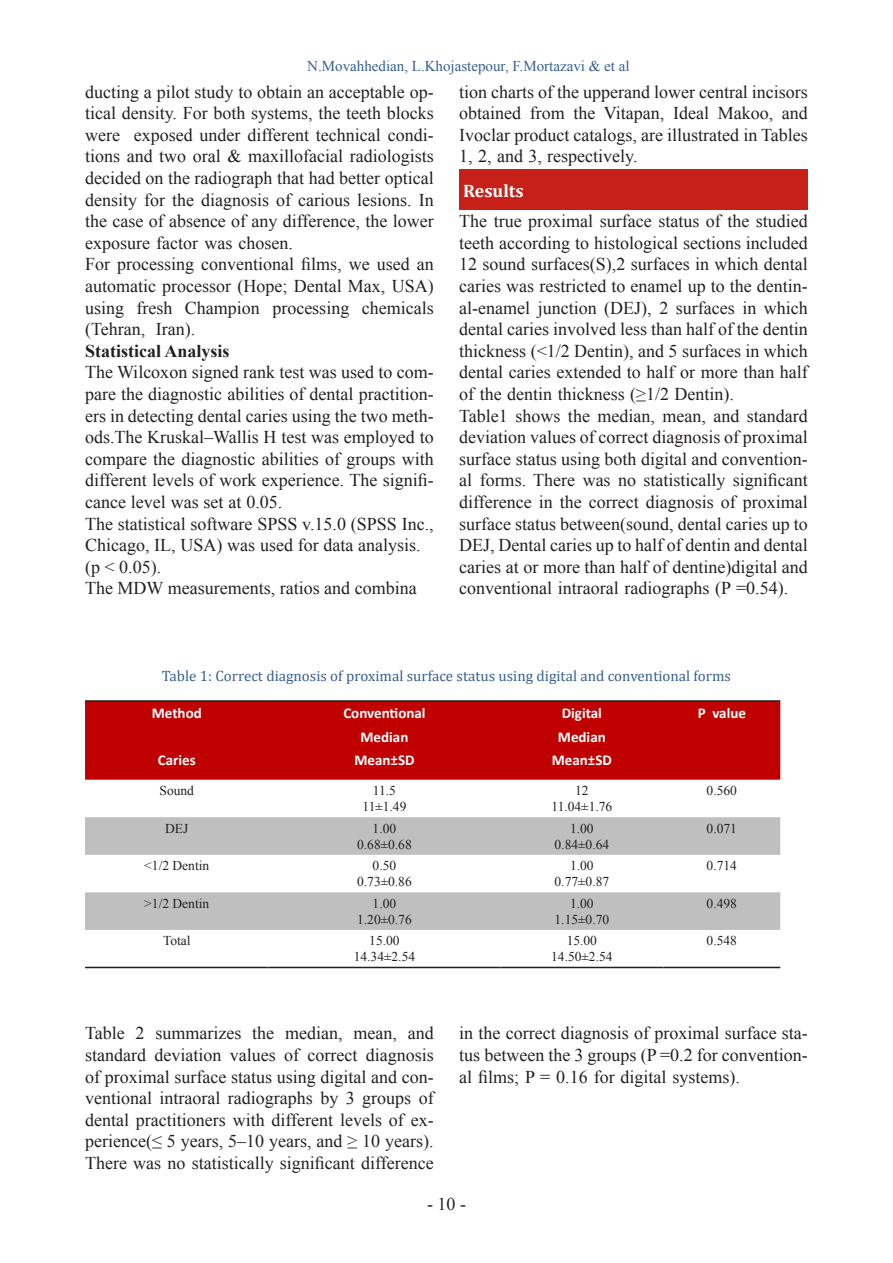
<style>
.page{position:relative;width:893px;height:1263px;background:#fff}
.page>*{position:absolute;margin:0;border:0;box-sizing:border-box;transform-origin:0 0}
.t1{font:18px/21.6px "Times New Roman";color:#231f20;text-align:justify}
.t2{font:700 18px "Times New Roman";color:#231f20}
.t3{font:700 18px "Cambria";color:#fff}
.t4{font:15px "Cambria";color:#365f91}
.t5{font:700 15px "Calibri";color:#fff}
.t6{font:15px "Times New Roman";color:#365f91}
.t7{font:13.5px "Times New Roman";color:#231f20}
</style>
<div class="page">
<div style="left:459px;top:170px;width:349px;height:40px;background:#c72018"></div>
<div style="left:85px;top:702px;width:695px;height:78px;background:#c00000"></div>
<svg style="left:85px;top:817px;width:695px;height:113px;fill:#bfbfbf"></svg>
<hr style="left:663px;top:700px;width:117px;height:2px;background:#231f20">
<hr style="left:500px;top:700px;width:163px;height:2px;background:#231f20">
<hr style="left:269px;top:700px;width:231px;height:2px;background:#231f20">
<hr style="left:85px;top:700px;width:184px;height:2px;background:#231f20">
<hr style="left:663px;top:967px;width:117px;height:1px;background:#231f20">
<hr style="left:500px;top:967px;width:163px;height:1px;background:#231f20">
<hr style="left:269px;top:967px;width:231px;height:1px;background:#231f20">
<hr style="left:85px;top:967px;width:184px;height:1px;background:#231f20">
<p class="t6" style="left:307px;top:56px;width:324px">N.Movahhedian, L.Khojastepour, F.Mortazavi &amp; et al</p>
<p class="t1" style="left:85px;top:80px;width:350px">ducting a pilot study to obtain an acceptable op&shy;tical density. For both systems, the teeth blocks were exposed under different technical condi&shy;tions and two oral &amp; maxillofacial radiologists decided on the radiograph that had better optical density for the diagnosis of carious lesions. In the case of absence of any difference, the lower exposure factor was chosen.</p>
<p class="t1" style="left:85px;top:253px;width:350px">For processing conventional films, we used an automatic processor (Hope; Dental Max, USA) using fresh Champion processing chemicals (Tehran, Iran).</p>
<p class="t2" style="left:85px;top:338px;width:146px">Statistical Analysis</p>
<p class="t1" style="left:85px;top:361px;width:350px">The Wilcoxon signed rank test was used to com-</p>
<p class="t1" style="left:85px;top:383px;width:350px">pare the diagnostic abilities of dental practition&shy;ers in detecting dental caries using the two meth&shy;ods.The Kruskal–Wallis H test was employed to compare the diagnostic abilities of groups with different levels of work experience. The signifi&shy;cance level was set at 0.05.</p>
<p class="t1" style="left:85px;top:512px;width:350px">The statistical software SPSS v.15.0 (SPSS Inc.,<br>Chicago, IL, USA) was used for data analysis.</p>
<p class="t1" style="left:85px;top:556px;width:78px">(p &lt; 0.05).</p>
<p class="t1" style="left:85px;top:577px;width:333px">The MDW measurements, ratios and combina</p>
<p class="t1" style="left:459px;top:80px;width:350px">tion charts of the upperand lower central incisors obtained from the Vitapan, Ideal Makoo, and Ivoclar product catalogs, are illustrated in Tables 1, 2, and 3, respectively.</p>
<p class="t3" style="left:463px;top:178px;width:62px">Results</p>
<p class="t1" style="left:459px;top:210px;width:350px">The true proximal surface status of the studied teeth according to histological sections included 12 sound surfaces(S),2 surfaces in which dental caries was restricted to enamel up to the dentin&shy;al-enamel junction (DEJ), 2 surfaces in which dental caries involved less than half of the dentin thickness (&lt;1/2 Dentin), and 5 surfaces in which dental caries extended to half or more than half of the dentin thickness (≥1/2 Dentin).</p>
<p class="t1" style="left:459px;top:404px;width:350px">Table1 shows the median, mean, and standard deviation values of correct diagnosis of proximal surface status using both digital and convention&shy;al forms. There was no statistically significant difference in the correct diagnosis of proximal surface status between(sound, dental caries up to DEJ, Dental caries up to half of dentin and dental caries at or more than half of dentine)digital and conventional intraoral radiographs (P =0.54).</p>
<p class="t4" style="left:162px;top:667px;width:571px">Table 1: Correct diagnosis of proximal surface status using digital and conventional forms</p>
<p class="t5" style="left:152px;top:704px;width:51px">Method</p>
<p class="t5" style="left:343px;top:704px;width:84px">Conventional</p>
<p class="t5" style="left:562px;top:704px;width:42px">Digital</p>
<p class="t5" style="left:698px;top:704px;width:50px">P value</p>
<p class="t5" style="left:361px;top:727px;width:49px">Median</p>
<p class="t5" style="left:558px;top:727px;width:49px">Median</p>
<p class="t5" style="left:158px;top:750px;width:39px">Caries</p>
<p class="t5" style="left:354px;top:750px;width:62px">Mean±SD</p>
<p class="t5" style="left:552px;top:750px;width:62px">Mean±SD</p>
<p class="t7" style="left:575px;top:781px;width:15px">12</p>
<p class="t7" style="left:707px;top:781px;width:32px">0.560</p>
<p class="t7" style="left:551px;top:798px;width:62px">11.04±1.76</p>
<p class="t7" style="left:160px;top:781px;width:36px">Sound</p>
<p class="t7" style="left:373px;top:781px;width:25px">11.5</p>
<p class="t7" style="left:362px;top:798px;width:46px">11±1.49</p>
<p class="t7" style="left:165px;top:819px;width:25px">DEJ</p>
<p class="t7" style="left:373px;top:819px;width:25px">1.00</p>
<p class="t7" style="left:357px;top:835px;width:56px">0.68±0.68</p>
<p class="t7" style="left:570px;top:819px;width:25px">1.00</p>
<p class="t7" style="left:707px;top:819px;width:32px">0.071</p>
<p class="t7" style="left:554px;top:835px;width:56px">0.84±0.64</p>
<p class="t7" style="left:144px;top:856px;width:66px">&lt;1/2 Dentin</p>
<p class="t7" style="left:373px;top:856px;width:25px">0.50</p>
<p class="t7" style="left:357px;top:873px;width:56px">0.73±0.86</p>
<p class="t7" style="left:570px;top:856px;width:25px">1.00</p>
<p class="t7" style="left:707px;top:856px;width:32px">0.714</p>
<p class="t7" style="left:554px;top:873px;width:56px">0.77±0.87</p>
<p class="t7" style="left:144px;top:894px;width:66px">&gt;1/2 Dentin</p>
<p class="t7" style="left:373px;top:894px;width:25px">1.00</p>
<p class="t7" style="left:357px;top:910px;width:56px">1.20±0.76</p>
<p class="t7" style="left:570px;top:894px;width:25px">1.00</p>
<p class="t7" style="left:707px;top:894px;width:32px">0.498</p>
<p class="t7" style="left:554px;top:910px;width:56px">1.15±0.70</p>
<p class="t7" style="left:163px;top:932px;width:29px">Total</p>
<p class="t7" style="left:369px;top:932px;width:32px">15.00</p>
<p class="t7" style="left:354px;top:948px;width:63px">14.34±2.54</p>
<p class="t7" style="left:567px;top:932px;width:32px">15.00</p>
<p class="t7" style="left:707px;top:932px;width:32px">0.548</p>
<p class="t7" style="left:551px;top:948px;width:63px">14.50±2.54</p>
<p class="t1" style="left:85px;top:1022px;width:350px">Table 2 summarizes the median, mean, and standard deviation values of correct diagnosis of proximal surface status using digital and con&shy;ventional intraoral radiographs by 3 groups of dental practitioners with different levels of ex&shy;perience(≤ 5 years, 5–10 years, and ≥ 10 years).<br>There was no statistically significant difference</p>
<p class="t1" style="left:459px;top:1022px;width:350px">in the correct diagnosis of proximal surface sta&shy;tus between the 3 groups (P =0.2 for convention&shy;al films; P = 0.16 for digital systems).</p>
<p class="t1" style="left:427px;top:1192px;width:40px">- 10 -</p>
</div>
